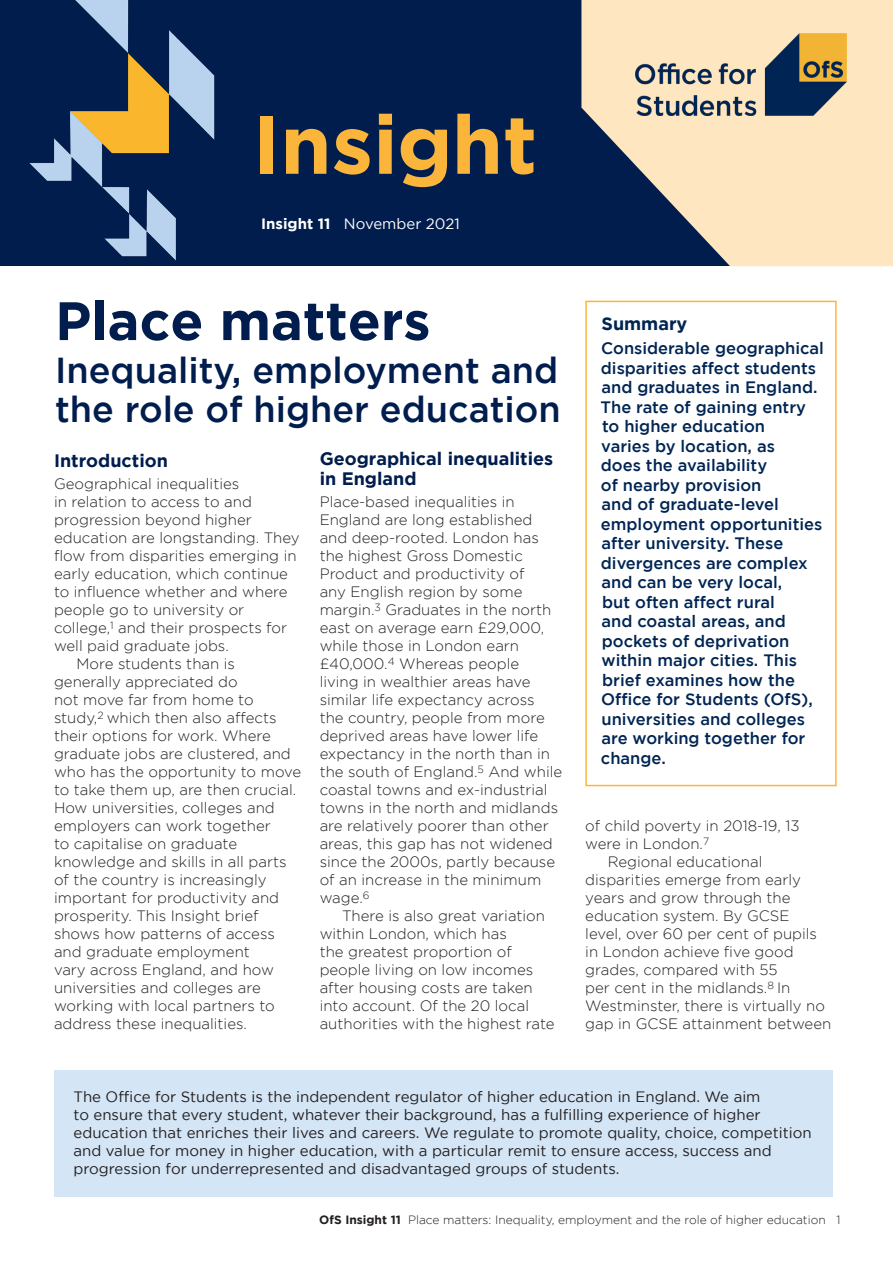
<style>
.page{position:relative;width:893px;height:1263px;background:#fff}
.page>*{position:absolute;margin:0;border:0;box-sizing:border-box;transform-origin:0 0}
.t1{font:700 82.35px "Gotham";color:#fcb53b}
.Main_header{font:700 54px "Gotham";color:#001d4e}
.Title_subhead{font:500 36px/39px "Gotham";color:#001d4e}
.Subhead_1{font:700 18px/19.5px "Gotham";color:#001d4e}
.New_Style_Box_front{font:700 18px "Gotham";color:#002553}
.New_Style_Box_front-2{font:500 16.5px/19.5px "Gotham";color:#002553}
.text{font:300 15px/18px "Gotham";color:#231f20}
.t2{font:15px/18px "Gotham";color:#231f20}
.t3{font:15px "Gotham";color:#fff}
.t4{font:300 12px "Gotham";color:#231f20}
.s1{font-weight:700}
</style>
<div class="page">
<div style="left:0;top:0;width:893px;height:266px;background:#001d4e"></div>
<svg style="left:581px;top:0;width:312px;height:266px;fill:#fee6c0"></svg>
<img style="left:635px;top:34px;width:211px;height:81px">
<div style="left:585px;top:301px;width:252px;height:485px;border:2px solid #fcb53b"></div>
<img style="left:29px;top:0;width:186px;height:261px">
<div style="left:54px;top:1070px;width:779px;height:126px;background:#d4e5f5"></div>
<p class="t1" style="left:253px;top:97px;width:286px">Insight</p>
<p class="t3" style="left:261px;top:215px;width:200px"><span class="s1">Insight 11</span> November 2021</p>
<p class="Main_header" style="left:55px;top:290px;width:377px">Place matters</p>
<p class="Title_subhead" style="left:55px;top:350px;width:507px">Inequality, employment and the role of higher education</p>
<p class="Subhead_1" style="left:54px;top:450px;width:115px">Introduction</p>
<p class="text" style="left:54px;top:475px;width:247px">Geographical inequalities<br>in relation to access to and progression beyond higher education are longstanding. They flow from disparities emerging in early education, which continue to influence whether and where people go to university or college,<sup>1</sup> and their prospects for well paid graduate jobs.</p>
<p class="text" style="left:54px;top:655px;width:249px;text-indent:22px">More students than is generally appreciated do<br>not move far from home to study,<sup>2</sup> which then also affects their options for work. Where graduate jobs are clustered, and who has the opportunity to move to take them up, are then crucial.<br>How universities, colleges and employers can work together<br>to capitalise on graduate knowledge and skills in all parts of the country is increasingly important for productivity and prosperity. This Insight brief shows how patterns of access and graduate employment<br>vary across England, and how universities and colleges are working with local partners to address these inequalities.</p>
<p class="Subhead_1" style="left:320px;top:448px;width:235px">Geographical inequalities in England</p>
<p class="text" style="left:320px;top:493px;width:244px">Place-based inequalities in<br>England are long established and deep-rooted. London has the highest Gross Domestic<br>Product and productivity of<br>any English region by some margin.<sup>3</sup> Graduates in the north east on average earn £29,000, while those in London earn £40,000.<sup>4</sup> Whereas people<br>living in wealthier areas have similar life expectancy across the country, people from more deprived areas have lower life expectancy in the north than in the south of England.<sup>5</sup> And while coastal towns and ex-industrial towns in the north and midlands are relatively poorer than other areas, this gap has not widened since the 2000s, partly because of an increase in the minimum wage.<sup>6</sup></p>
<p class="text" style="left:320px;top:907px;width:236px;text-indent:22px">There is also great variation within London, which has<br>the greatest proportion of people living on low incomes after housing costs are taken into account. Of the 20 local authorities with the highest rate</p>
<p class="New_Style_Box_front" style="left:601px;top:313px;width:87px">Summary</p>
<p class="New_Style_Box_front-2" style="left:601px;top:338px;width:225px">Considerable geographical disparities affect students and graduates in England.<br>The rate of gaining entry to higher education<br>varies by location, as<br>does the availability<br>of nearby provision<br>and of graduate-level employment opportunities after university. These divergences are complex and can be very local,<br>but often affect rural<br>and coastal areas, and pockets of deprivation within major cities. This brief examines how the<br>Office for Students (OfS), universities and colleges are working together for change.</p>
<p class="text" style="left:585px;top:817px;width:216px">of child poverty in 2018-19, 13 were in London.<sup>7</sup></p>
<p class="text" style="left:585px;top:853px;width:248px;text-indent:22px">Regional educational disparities emerge from early years and grow through the education system. By GCSE<br>level, over 60 per cent of pupils in London achieve five good grades, compared with 55<br>per cent in the midlands.<sup>8</sup> In<br>Westminster, there is virtually no gap in GCSE attainment between</p>
<p class="t2" style="left:74px;top:1087px;width:740px">The Office for Students is the independent regulator of higher education in England. We aim<br>to ensure that every student, whatever their background, has a fulfilling experience of higher education that enriches their lives and careers. We regulate to promote quality, choice, competition and value for money in higher education, with a particular remit to ensure access, success and progression for underrepresented and disadvantaged groups of students.</p>
<p class="t4" style="left:319px;top:1214px;width:523px"><span class="s1">OfS Insight 11</span> Place matters: Inequality, employment and the role of higher education 1</p>
</div>
